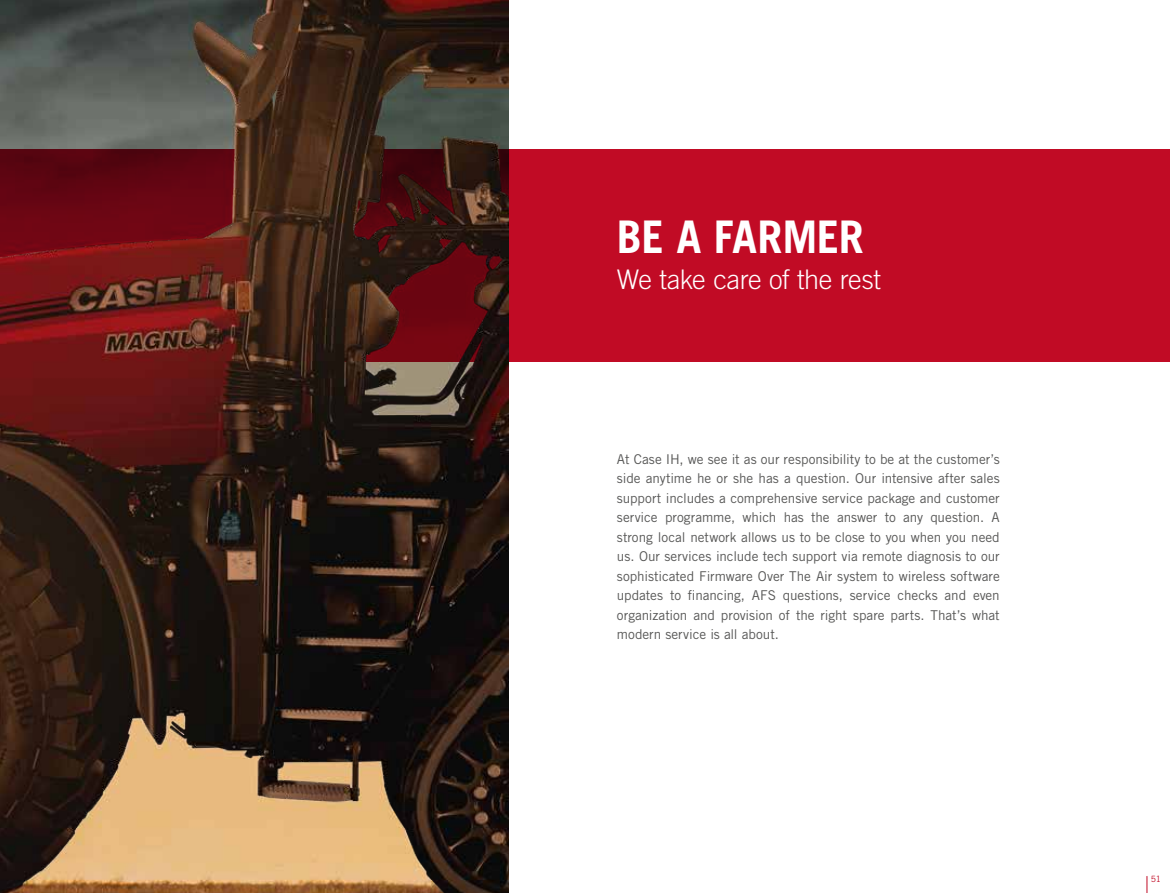
<style>
.page{position:relative;width:1170px;height:893px;background:#fff}
.page>*{position:absolute;margin:0;border:0;box-sizing:border-box;transform-origin:0 0}
.t1{font:700 45px "Trade Gothic LT Pro";letter-spacing:-.01em;color:#fff}
.t2{font:300 27px "Trade Gothic LT Pro";letter-spacing:-.02em;color:#fff}
.t3{font:13.5px/19.5px "Trade Gothic LT Pro";letter-spacing:-.005em;color:#575756;text-align:justify}
.t4{font:8.7px "Trade Gothic LT Pro";color:#c10b25}
</style>
<div class="page">
<img style="left:0;top:0;width:508px;height:893px">
<svg style="left:0;top:149px;width:1169px;height:212px;background:#92111e"></svg>
<svg style="left:1146px;top:876px;width:1px;height:17px"></svg>
<h1 class="t1" style="left:617px;top:210px;width:248px">BE A FARMER</h1>
<h2 class="t2" style="left:617px;top:264px;width:266px">We take care of the rest</h2>
<p class="t3" style="left:617px;top:449px;width:384px">At Case IH, we see it as our responsibility to be at the customer’s side anytime he or she has a question. Our intensive after sales support includes a comprehensive service package and customer service programme, which has the answer to any question. A strong local network allows us to be close to you when you need us. Our services include tech support via remote diagnosis to our sophisticated Firmware Over The Air system to wireless software updates to financing, AFS questions, service checks and even organization and provision of the right spare parts. That’s what modern service is all about.</p>
<p class="t4" style="left:1150px;top:874px;width:12px">51</p>
</div>
